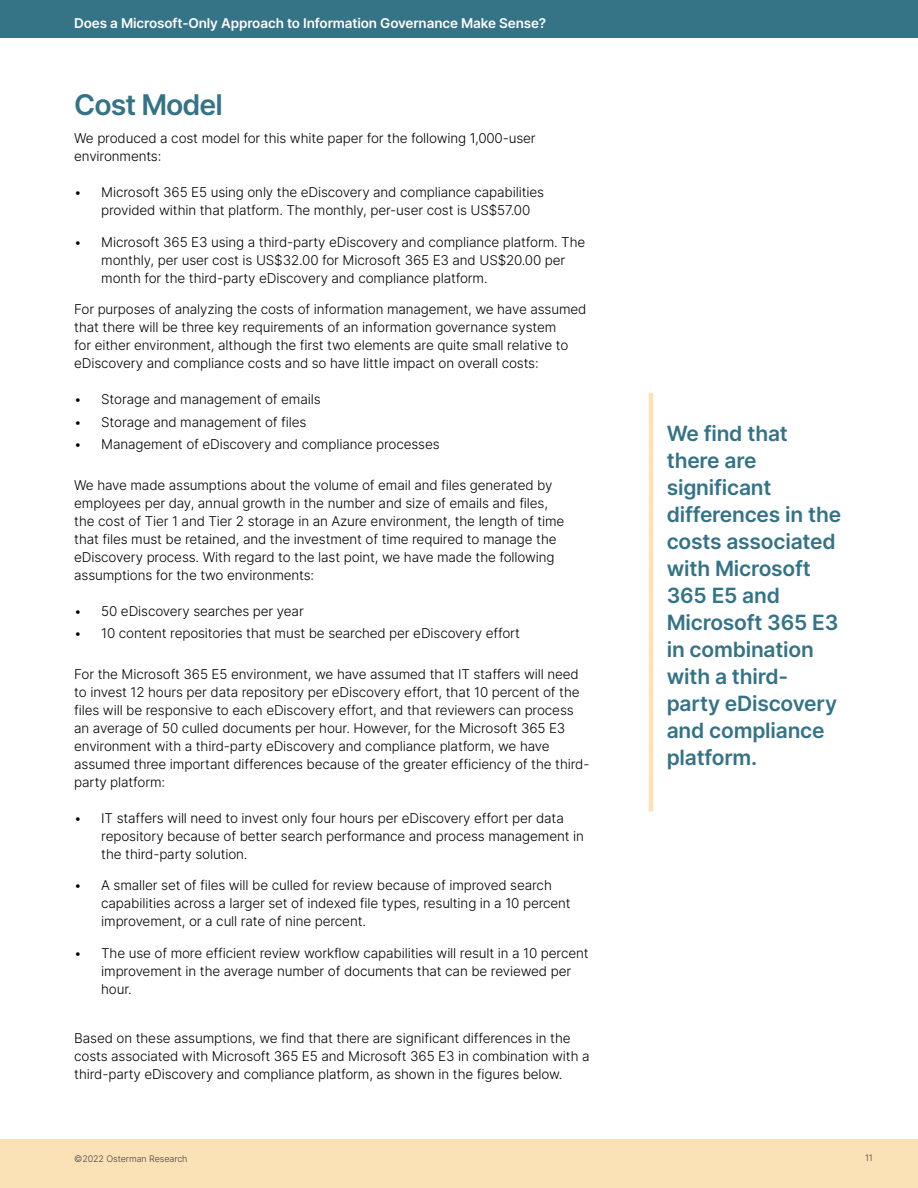
<style>
.page{position:relative;width:918px;height:1188px;background:#fff}
.page>*{position:absolute;margin:0;border:0;box-sizing:border-box;transform-origin:0 0}
.H1-WT_PG_WP{font:600 28.5px "Inter";letter-spacing:-.035em;color:#347387}
.Callout2{font:600 21px/27px "Inter";letter-spacing:-.01em;color:#347387}
.Body1-WT_PG_WP{font:300 13.5px/18px "Inter";letter-spacing:-.01em;color:#000}
.t1{font:600 13.5px "Inter";letter-spacing:-.01em;color:#fff}
.t2{font:300 9px "Inter";letter-spacing:-.01em;color:#404040}
</style>
<div class="page">
<div style="left:0;top:1139px;width:918px;height:49px;background:#fbe1b6"></div>
<div style="left:0;top:0;width:918px;height:38px;background:#357387"></div>
<hr style="left:649px;top:393px;width:4px;height:419px;background:#ffe1b2">
<p class="t1" style="left:74px;top:13px;width:474px">Does a Microsoft-Only Approach to Information Governance Make Sense?</p>
<p class="H1-WT_PG_WP" style="left:74px;top:84px;width:150px">Cost Model</p>
<p class="Body1-WT_PG_WP" style="left:74px;top:129px;width:463px">We produced a cost model for this white paper for the following 1,000-user environments:</p>
<p class="Body1-WT_PG_WP" style="left:101px;top:183px;width:444px;text-indent:-27px">• Microsoft 365 E5 using only the eDiscovery and compliance capabilities provided within that platform. The monthly, per-user cost is US$57.00</p>
<p class="Body1-WT_PG_WP" style="left:101px;top:233px;width:486px;text-indent:-27px">• Microsoft 365 E3 using a third-party eDiscovery and compliance platform. The monthly, per user cost is US$32.00 for Microsoft 365 E3 and US$20.00 per month for the third-party eDiscovery and compliance platform.</p>
<p class="Body1-WT_PG_WP" style="left:74px;top:300px;width:514px">For purposes of analyzing the costs of information management, we have assumed that there will be three key requirements of an information governance system<br>for either environment, although the first two elements are quite small relative to eDiscovery and compliance costs and so have little impact on overall costs:</p>
<p class="Body1-WT_PG_WP" style="left:74px;top:390px;width:248px">• Storage and management of emails</p>
<p class="Body1-WT_PG_WP" style="left:74px;top:413px;width:234px">• Storage and management of files</p>
<p class="Body1-WT_PG_WP" style="left:74px;top:435px;width:367px">• Management of eDiscovery and compliance processes</p>
<p class="Body1-WT_PG_WP" style="left:74px;top:476px;width:492px">We have made assumptions about the volume of email and files generated by employees per day, annual growth in the number and size of emails and files, the cost of Tier 1 and Tier 2 storage in an Azure environment, the length of time that files must be retained, and the investment of time required to manage the eDiscovery process. With regard to the last point, we have made the following assumptions for the two environments:</p>
<p class="Body1-WT_PG_WP" style="left:74px;top:602px;width:231px">• 50 eDiscovery searches per year</p>
<p class="Body1-WT_PG_WP" style="left:74px;top:624px;width:447px">• 10 content repositories that must be searched per eDiscovery effort</p>
<p class="Body1-WT_PG_WP" style="left:74px;top:665px;width:517px">For the Microsoft 365 E5 environment, we have assumed that IT staffers will need to invest 12 hours per data repository per eDiscovery effort, that 10 percent of the files will be responsive to each eDiscovery effort, and that reviewers can process an average of 50 culled documents per hour. However, for the Microsoft 365 E3 environment with a third-party eDiscovery and compliance platform, we have assumed three important differences because of the greater efficiency of the third&shy;party platform:</p>
<p class="Body1-WT_PG_WP" style="left:101px;top:809px;width:484px;text-indent:-27px">• IT staffers will need to invest only four hours per eDiscovery effort per data repository because of better search performance and process management in the third-party solution.</p>
<p class="Body1-WT_PG_WP" style="left:101px;top:876px;width:471px;text-indent:-27px">• A smaller set of files will be culled for review because of improved search capabilities across a larger set of indexed file types, resulting in a 10 percent improvement, or a cull rate of nine percent.</p>
<p class="Body1-WT_PG_WP" style="left:101px;top:944px;width:489px;text-indent:-27px">• The use of more efficient review workflow capabilities will result in a 10 percent improvement in the average number of documents that can be reviewed per hour.</p>
<p class="Body1-WT_PG_WP" style="left:74px;top:1029px;width:517px">Based on these assumptions, we find that there are significant differences in the costs associated with Microsoft 365 E5 and Microsoft 365 E3 in combination with a third-party eDiscovery and compliance platform, as shown in the figures below.</p>
<p class="t2" style="left:74px;top:1152px;width:115px">©2022 Osterman Research</p>
<p class="Callout2" style="left:667px;top:419px;width:176px">We find that there are significant differences in the costs associated with Microsoft<br>365 E5 and<br>Microsoft 365 E3 in combination with a third&shy;party eDiscovery and compliance platform.</p>
<p class="t2" style="left:865px;top:1151px;width:9px">11</p>
</div>
